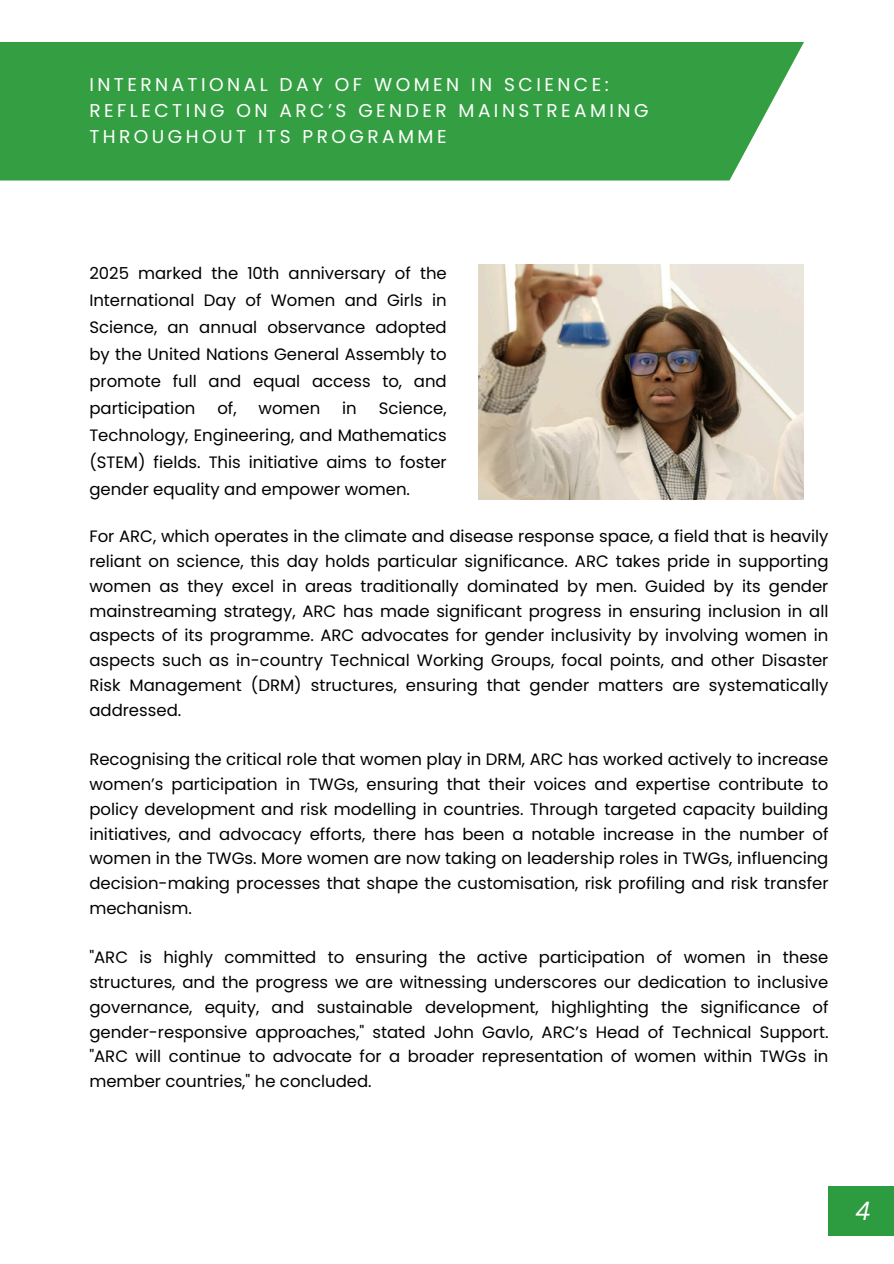
<style>
.page{position:relative;width:894px;height:1264px;background:#fff}
.page>*{position:absolute;margin:0;border:0;box-sizing:border-box;transform-origin:0 0}
.t1{font:italic 25.5px "Canva Sans";color:#fff}
.t2{font:18.6px/25.8px "Poppins";letter-spacing:.185em;color:#fff}
.t3{font:16.5px/24.8px "Poppins";color:#000;text-align:justify}
</style>
<div class="page">
<div style="left:0;top:42px;width:804px;height:138px;background:#339f42"></div>
<div style="left:828px;top:1185px;width:65px;height:50px;background:#2d9b3f"></div>
<img style="left:478px;top:264px;width:325px;height:235px">
<h1 class="t2" style="left:89px;top:72px;width:560px">INTERNATIONAL DAY OF WOMEN IN SCIENCE:<br>REFLECTING ON ARC’S GENDER MAINSTREAMING<br>THROUGHOUT ITS PROGRAMME</h1>
<p class="t3" style="left:89px;top:259px;width:359px;line-height:27px">2025 marked the 10th anniversary of the International Day of Women and Girls in Science, an annual observance adopted by the United Nations General Assembly to promote full and equal access to, and participation</p>
<p class="t3" style="left:217px;top:395px;width:21px">of,</p>
<p class="t3" style="left:258px;top:395px;width:63px">women</p>
<p class="t3" style="left:342px;top:395px;width:16px">in</p>
<p class="t3" style="left:89px;top:394px;width:359px;line-height:27px;text-indent:289px">Science, Technology, Engineering, and Mathematics (STEM) fields. This initiative aims to foster gender equality and empower women.</p>
<p class="t3" style="left:89px;top:524px;width:740px">For ARC, which operates in the climate and disease response space, a field that is heavily reliant on science, this day holds particular significance. ARC takes pride in supporting women as they excel in areas traditionally dominated by men. Guided by its gender mainstreaming strategy, ARC has made significant progress in ensuring inclusion in all aspects of its programme. ARC advocates for gender inclusivity by involving women in aspects such as in-country Technical Working Groups, focal points, and other Disaster Risk Management (DRM) structures, ensuring that gender matters are systematically addressed.</p>
<p class="t3" style="left:89px;top:747px;width:740px">Recognising the critical role that women play in DRM, ARC has worked actively to increase women’s participation in TWGs, ensuring that their voices and expertise contribute to policy development and risk modelling in countries. Through targeted capacity building initiatives, and advocacy efforts, there has been a notable increase in the number of women in the TWGs. More women are now taking on leadership roles in TWGs, influencing decision-making processes that shape the customisation, risk profiling and risk transfer mechanism.</p>
<p class="t3" style="left:89px;top:945px;width:740px">"ARC is highly committed to ensuring the active participation of women in these structures, and the progress we are witnessing underscores our dedication to inclusive governance, equity, and sustainable development, highlighting the significance of gender-responsive approaches," stated John Gavlo, ARC’s Head of Technical Support. "ARC will continue to advocate for a broader representation of women within TWGs in member countries," he concluded.</p>
<p class="t1" style="left:855px;top:1193px;width:17px">4</p>
</div>
